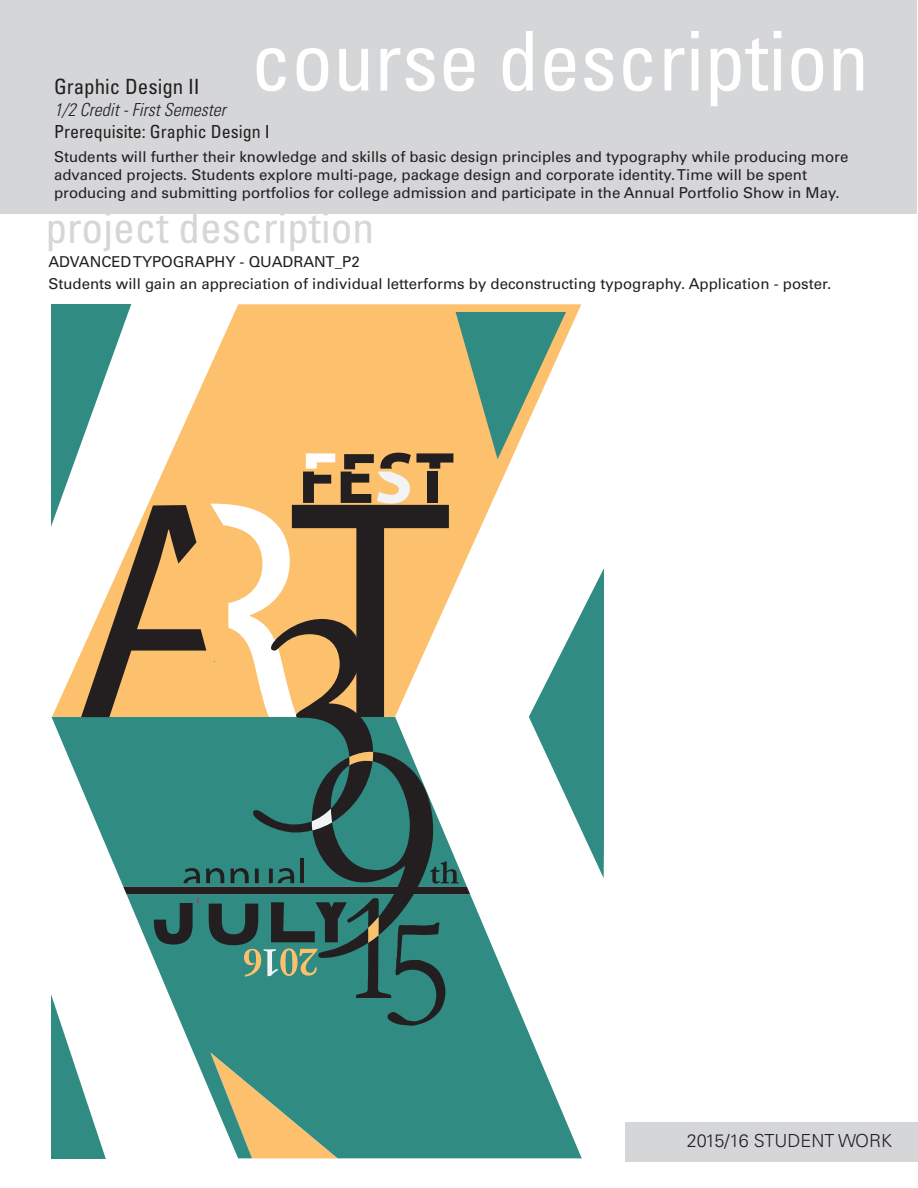
<style>
.page{position:relative;width:918px;height:1188px;background:#fff}
.page>*{position:absolute;margin:0;border:0;box-sizing:border-box;transform-origin:0 0}
.t1{font:condensed 82.5px "Univers LT Std";color:#fff}
.t2{font:condensed 43.5px "Univers LT Std";color:#d5d6d8}
.t3{font:condensed 21px "Univers LT Std";color:#231f20}
.t4{font:condensed 18px "Univers LT Std";color:#231f20}
.t5{font:italic 300 condensed 18px "Univers LT Std";color:#231f20}
.t6{font:300 18px "Univers LT Std";color:#231f20}
.t7{font:15px/18px "Univers LT Std";color:#231f20}
</style>
<div class="page">
<div style="left:625px;top:1122px;width:292px;height:39px;background:#d5d6d8"></div>
<div style="left:1px;top:1px;width:916px;height:213px;background:#d5d6d8"></div>
<svg style="left:51px;top:304px;width:553px;height:854px"></svg>
<h1 class="t1" style="left:251px;top:9px;width:620px">course description</h1>
<h3 class="t3" style="left:54px;top:74px;width:147px">Graphic Design II</h3>
<p class="t5" style="left:54px;top:99px;width:173px">1/2 Credit - First Semester</p>
<p class="t4" style="left:54px;top:120px;width:217px">Prerequisite: Graphic Design I</p>
<p class="t7" style="left:54px;top:148px;width:796px">Students will further their knowledge and skills of basic design principles and typography while producing more advanced projects. Students explore multi-page, package design and corporate identity. Time will be spent producing and submitting portfolios for college admission and participate in the Annual Portfolio Show in May.</p>
<h2 class="t2" style="left:45px;top:200px;width:330px">project description</h2>
<p class="t7" style="left:48px;top:251px;width:784px;line-height:21.8px">ADVANCED TYPOGRAPHY - QUADRANT_P2<br>Students will gain an appreciation of individual letterforms by deconstructing typography. Application - poster.</p>
<p class="t6" style="left:687px;top:1130px;width:207px">2015/16 STUDENT WORK</p>
</div>
